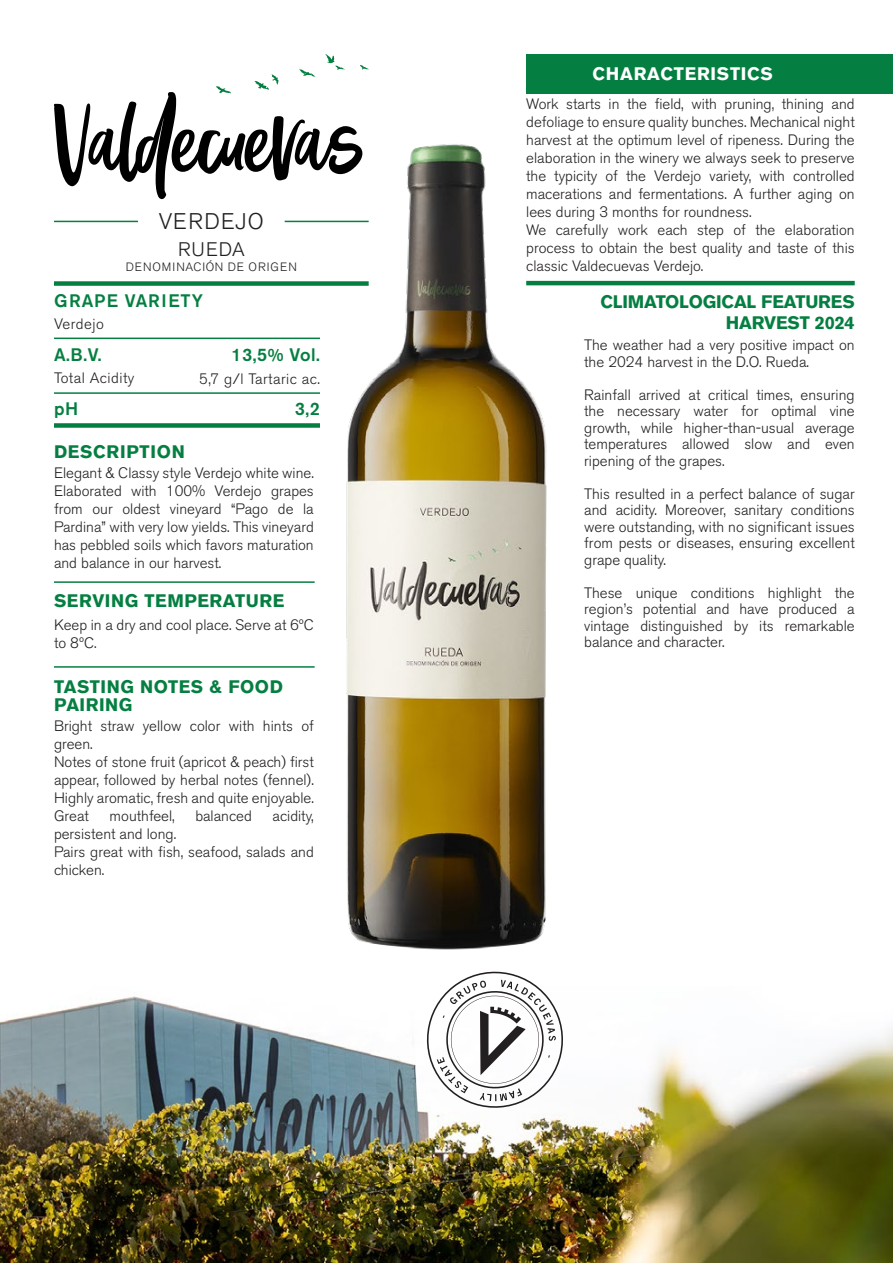
<style>
.page{position:relative;width:893px;height:1263px;background:#fff}
.page>*{position:absolute;margin:0;border:0;box-sizing:border-box;transform-origin:0 0}
.t1{font:300 22.5px "Akzidenz Grotesk BE";letter-spacing:.05em;color:#231f20}
.t2{font:300 19.5px "Akzidenz Grotesk BE";letter-spacing:.05em;color:#231f20}
.t3{font:700 18px/18px "Akzidenz Grotesk BQ";letter-spacing:.03em;color:#057f41}
.t4{font:700 18px/21px "Akzidenz Grotesk BQ";letter-spacing:-.01em;color:#057f41;text-align:right}
.t5{font:500 18px "Akzidenz Grotesk BE";letter-spacing:.05em;color:#057f41}
.t6{font:700 18px "Akzidenz Grotesk BQ";letter-spacing:.04em;color:#fff}
.t7{font:300 15px/18px "Akzidenz Grotesk BE";color:#231f20;text-align:justify}
.t8{font:300 15px "Akzidenz Grotesk BE";letter-spacing:.03em;color:#231f20}
.t9{font:300 12px "Akzidenz Grotesk BE";letter-spacing:.07em;color:#231f20}
</style>
<div class="page">
<img style="left:0;top:996px;width:893px;height:267px">
<div style="left:526px;top:54px;width:367px;height:39px;background:#057f41"></div>
<svg style="left:418px;top:986px;width:154px;height:130px"></svg>
<img style="left:294px;top:144px;width:305px;height:842px">
<svg style="left:54px;top:54px;width:315px;height:145px"></svg>
<div style="left:54px;top:281px;width:315px;height:5px;background:#057f41"></div>
<hr style="left:54px;top:338px;width:266px;height:1px;background:#057f41">
<hr style="left:54px;top:392px;width:266px;height:2px;background:#057f41">
<div style="left:54px;top:423px;width:266px;height:5px;background:#057f41"></div>
<hr style="left:54px;top:221px;width:84px;height:1px;background:#057f41">
<hr style="left:285px;top:221px;width:84px;height:1px;background:#057f41">
<hr style="left:526px;top:281px;width:329px;height:4px;background:#057f41">
<hr style="left:54px;top:581px;width:261px;height:2px;background:#057f41">
<hr style="left:54px;top:666px;width:261px;height:2px;background:#057f41">
<p class="t1" style="left:159px;top:209px;width:106px">VERDEJO</p>
<p class="t2" style="left:178px;top:239px;width:68px">RUEDA</p>
<p class="t9" style="left:126px;top:260px;width:173px">DENOMINACIÓN DE ORIGEN</p>
<p class="t5" style="left:54px;top:289px;width:151px">GRAPE VARIETY</p>
<p class="t8" style="left:54px;top:316px;width:51px">Verdejo</p>
<p class="t5" style="left:54px;top:343px;width:49px">A.B.V.</p>
<p class="t8" style="left:54px;top:370px;width:82px">Total Acidity</p>
<p class="t5" style="left:232px;top:343px;width:90px">13,5% Vol.</p>
<p class="t8" style="left:199px;top:370px;width:122px">5,7 g/l Tartaric ac.</p>
<p class="t5" style="left:54px;top:398px;width:26px">pH</p>
<p class="t5" style="left:295px;top:398px;width:27px">3,2</p>
<p class="t3" style="left:54px;top:442px;width:132px">DESCRIPTION</p>
<p class="t7" style="left:54px;top:464px;width:261px">Elegant &amp; Classy style Verdejo white wine.</p>
<p class="t7" style="left:54px;top:482px;width:261px">Elaborated with 100% Verdejo grapes from our oldest vineyard “Pago de la Pardina” with very low yields. This vineyard has pebbled soils which favors maturation and balance in our harvest.</p>
<p class="t3" style="left:54px;top:592px;width:232px">SERVING TEMPERATURE</p>
<p class="t7" style="left:54px;top:616px;width:261px">Keep in a dry and cool place. Serve at 6ºC to 8ºC.</p>
<p class="t3" style="left:54px;top:677px;width:230px">TASTING NOTES &amp; FOOD<br>PAIRING</p>
<p class="t7" style="left:54px;top:717px;width:261px">Bright straw yellow color with hints of green.</p>
<p class="t7" style="left:54px;top:753px;width:261px">Notes of stone fruit (apricot &amp; peach) first appear, followed by herbal notes (fennel).<br>Highly aromatic, fresh and quite enjoyable.</p>
<p class="t7" style="left:54px;top:807px;width:37px">Great</p>
<p class="t7" style="left:110px;top:807px;width:67px">mouthfeel,</p>
<p class="t7" style="left:195px;top:807px;width:58px">balanced</p>
<p class="t7" style="left:273px;top:807px;width:43px">acidity,</p>
<p class="t7" style="left:54px;top:825px;width:124px">persistent and long.</p>
<p class="t7" style="left:54px;top:843px;width:261px">Pairs great with fish, seafood, salads and chicken.</p>
<p class="t6" style="left:593px;top:63px;width:182px">CHARACTERISTICS</p>
<p class="t7" style="left:526px;top:95px;width:330px">Work starts in the field, with pruning, thining and defoliage to ensure quality bunches. Mechanical night harvest at the optimum level of ripeness. During the elaboration in the winery we always seek to preserve the typicity of the Verdejo variety, with controlled macerations and fermentations. A further aging on lees during 3 months for roundness.</p>
<p class="t7" style="left:526px;top:221px;width:330px">We carefully work each step of the elaboration process to obtain the best quality and taste of this classic Valdecuevas Verdejo.</p>
<p class="t4" style="left:600px;top:291px;width:256px">CLIMATOLOGICAL FEATURES<br>HARVEST 2024</p>
<p class="t7" style="left:584px;top:337px;width:272px;line-height:16.5px">The weather had a very positive impact on the 2024 harvest in the D.O. Rueda.</p>
<p class="t7" style="left:584px;top:387px;width:272px;line-height:16.5px">Rainfall arrived at critical times, ensuring the necessary water for optimal vine growth, while higher-than-usual average temperatures allowed slow and even ripening of the grapes.</p>
<p class="t7" style="left:584px;top:486px;width:272px;line-height:16.5px">This resulted in a perfect balance of sugar and acidity. Moreover, sanitary conditions were outstanding, with no significant issues from pests or diseases, ensuring excellent grape quality.</p>
<p class="t7" style="left:584px;top:585px;width:272px;line-height:16.5px">These unique conditions highlight the region’s potential and have produced a vintage distinguished by its remarkable balance and character.</p>
</div>
